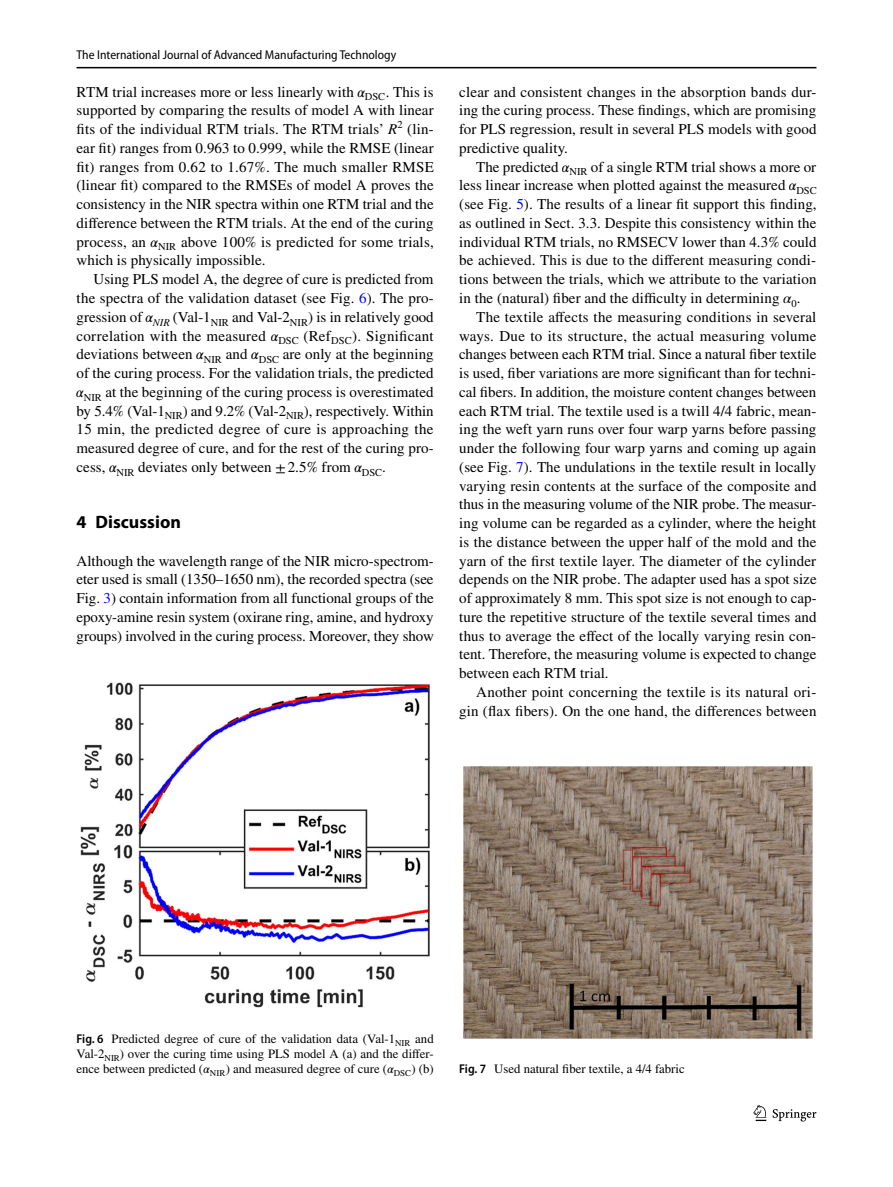
<style>
.page{position:relative;width:893px;height:1187px;background:#fff}
.page>*{position:absolute;margin:0;border:0;box-sizing:border-box;transform-origin:0 0}
.t1{font:700 18px "Myriad Pro";color:#000}
.t2{font:15px/18.8px "STIX";letter-spacing:.005em;color:#000;text-align:justify}
.t3{font:12.75px/15px "STIX";color:#000;text-align:justify}
.t4{font:semi-condensed 12.75px "Myriad Pro";color:#000}
.s1{font-family:"STIX Math Italic 17"}
.s2{font-style:italic}
.s3{font-family:"STIX Math Italic 22"}
.s4{color:#00f}
.s5{font-family:"STIX Math Italic 23"}
.s6{font-family:"STIX Math Italic 24"}
.s7{font-family:"STIX Math Italic 12"}
.s8{font-family:"STIX Math Italic 13"}
.s9{font-family:"STIX Math Italic 14"}
.s10{font-family:"STIX Math Italic 15"}
.s11{font-family:"STIX Math Italic 16"}
.s12{font-family:"STIX Math Italic 18"}
.s13{font-family:"STIX Math Italic 19"}
.s14{font-family:"Myriad Pro";font-weight:600;font-stretch:semi-condensed}
.s15{font-family:"STIX Math Italic 20"}
.s16{font-family:"STIX Math Italic 21"}
</style>
<div class="page">
<hr style="left:77px;top:67px;width:739px;height:1px;background:#000">
<svg style="left:753px;top:1105px;width:13px;height:15px"></svg>
<svg style="left:773px;top:1109px;width:43px;height:12px"></svg>
<img style="left:81px;top:682px;width:348px;height:325px">
<div style="left:459px;top:766px;width:357px;height:271px;background:linear-gradient(to bottom,#fff,#fff)"></div>
<img style="left:463px;top:766px;width:349px;height:271px">
<p class="t4" style="left:77px;top:48px;width:321px">The International Journal of Advanced Manufacturing Technology</p>
<p class="t2" style="left:77px;top:83px;width:359px">RTM trial increases more or less linearly with <span class="s1">𝛼</span><sub>DSC</sub>. This is supported by comparing the results of model A with linear fits of the individual RTM trials. The RTM trials’ <span class="s2">R</span><sup>2</sup> (lin&shy;ear fit) ranges from 0.963 to 0.999, while the RMSE (linear fit) ranges from 0.62 to 1.67%. The much smaller RMSE (linear fit) compared to the RMSEs of model A proves the consistency in the NIR spectra within one RTM trial and the difference between the RTM trials. At the end of the curing process, an <span class="s3">𝛼</span><sub>NIR</sub> above 100% is predicted for some trials, which is physically impossible.</p>
<p class="t2" style="left:76px;top:271px;width:359px;text-indent:18px">Using PLS model A, the degree of cure is predicted from the spectra of the validation dataset (see Fig. <span class="s4">6</span>). The pro&shy;gression of <span class="s5">𝛼</span><sub>NIR</sub> (Val-1<sub>NIR</sub> and Val-2<sub>NIR</sub>) is in relatively good correlation with the measured <span class="s6">𝛼</span><sub>DSC</sub> (Ref<sub>DSC</sub>). Significant deviations between <span class="s7">𝛼</span><sub>NIR</sub> and <span class="s8">𝛼</span><sub>DSC</sub> are only at the beginning of the curing process. For the validation trials, the predicted <span class="s9">𝛼</span><sub>NIR</sub> at the beginning of the curing process is overestimated by 5.4% (Val-1<sub>NIR</sub>) and 9.2% (Val-2<sub>NIR</sub>), respectively. Within 15 min, the predicted degree of cure is approaching the measured degree of cure, and for the rest of the curing pro&shy;cess, <span class="s10">𝛼</span><sub>NIR</sub> deviates only between ±2.5% from <span class="s11">𝛼</span><sub>DSC</sub>.</p>
<p class="t1" style="left:77px;top:510px;width:106px">4 Discussion</p>
<p class="t2" style="left:77px;top:552px;width:359px">Although the wavelength range of the NIR micro-spectrom&shy;eter used is small (1350–1650 nm), the recorded spectra (see Fig. <span class="s4">3</span>) contain information from all functional groups of the epoxy-amine resin system (oxirane ring, amine, and hydroxy groups) involved in the curing process. Moreover, they show</p>
<p class="t2" style="left:459px;top:83px;width:359px">clear and consistent changes in the absorption bands dur&shy;ing the curing process. These findings, which are promising for PLS regression, result in several PLS models with good predictive quality.</p>
<p class="t2" style="left:459px;top:158px;width:359px;text-indent:17px">The predicted <span class="s12">𝛼</span><sub>NIR</sub> of a single RTM trial shows a more or less linear increase when plotted against the measured <span class="s13">𝛼</span><sub>DSC </sub>(see Fig. <span class="s4">5</span>). The results of a linear fit support this finding, as outlined in Sect. 3.3. Despite this consistency within the individual RTM trials, no RMSECV lower than 4.3% could be achieved. This is due to the different measuring condi&shy;tions between the trials, which we attribute to the variation in the (natural) fiber and the difficulty in determining <span class="s2">α</span><sub>0</sub>.</p>
<p class="t2" style="left:459px;top:308px;width:359px;text-indent:17px">The textile affects the measuring conditions in several ways. Due to its structure, the actual measuring volume changes between each RTM trial. Since a natural fiber textile is used, fiber variations are more significant than for techni&shy;cal fibers. In addition, the moisture content changes between each RTM trial. The textile used is a twill 4/4 fabric, mean&shy;ing the weft yarn runs over four warp yarns before passing under the following four warp yarns and coming up again (see Fig. <span class="s4">7</span>). The undulations in the textile result in locally varying resin contents at the surface of the composite and thus in the measuring volume of the NIR probe. The measur&shy;ing volume can be regarded as a cylinder, where the height is the distance between the upper half of the mold and the yarn of the first textile layer. The diameter of the cylinder depends on the NIR probe. The adapter used has a spot size of approximately 8 mm. This spot size is not enough to cap&shy;ture the repetitive structure of the textile several times and thus to average the effect of the locally varying resin con&shy;tent. Therefore, the measuring volume is expected to change between each RTM trial.</p>
<p class="t2" style="left:459px;top:683px;width:359px;text-align:right">Another point concerning the textile is its natural ori&shy;gin (flax fibers). On the one hand, the differences between</p>
<p class="t3" style="left:77px;top:1031px;width:359px"><span class="s14">Fig. 6</span> Predicted degree of cure of the validation data (Val-1<sub>NIR</sub> and Val-2<sub>NIR</sub>) over the curing time using PLS model A (a) and the differ&shy;ence between predicted (<span class="s15">𝛼</span><sub>NIR</sub>) and measured degree of cure (<span class="s16">𝛼</span><sub>DSC</sub>) (b)</p>
<p class="t3" style="left:459px;top:1062px;width:227px"><span class="s14">Fig. 7</span> Used natural fiber textile, a 4/4 fabric</p>
</div>
